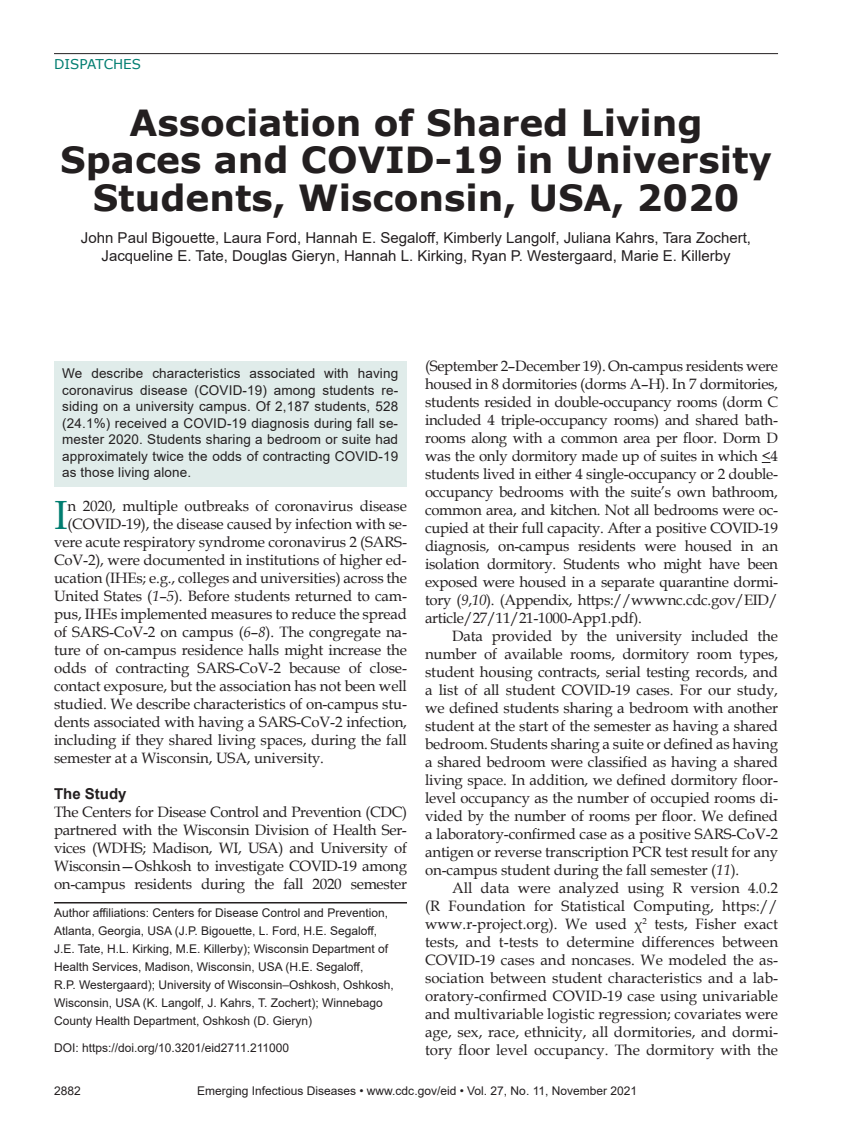
<style>
.page{position:relative;width:851px;height:1134px;background:#fff}
.page>*{position:absolute;margin:0;border:0;box-sizing:border-box;transform-origin:0 0}
.t1{font:40.8px "Book Antiqua";color:#007d70}
.t2{font:700 36px/37.5px "Verdana";color:#231f20;text-align:center}
.t3{font:15px/18px "Book Antiqua";letter-spacing:-.01em;color:#231f20;text-align:justify}
.t4{font:15px/18px "Arial";color:#231f20;text-align:center}
.t5{font:700 15px "Arial";color:#231f20}
.t6{font:13.5px/16.5px "Arial";letter-spacing:.01em;color:#231f20;text-align:justify}
.t7{font:13.5px "Verdana";color:#007d70}
.t8{font:12px/18px "Arial";color:#231f20}
.s1{font-style:italic}
</style>
<div class="page">
<hr style="left:54px;top:53px;width:724px;height:1px;background:#231f20">
<div style="left:54px;top:362px;width:353px;height:125px;background:#e0ecea"></div>
<hr style="left:54px;top:902px;width:353px;height:2px;background:#231f20">
<p class="t7" style="left:54px;top:55px;width:88px">DISPATCHES</p>
<h2 class="t2" style="left:60px;top:103px;width:713px">Association of Shared Living<br>Spaces and COVID-19 in University<br>Students, Wisconsin, USA, 2020</h2>
<p class="t4" style="left:81px;top:229px;width:671px">John Paul Bigouette, Laura Ford, Hannah E. Segaloff, Kimberly Langolf, Juliana Kahrs, Tara Zochert,<br>Jacqueline E. Tate, Douglas Gieryn, Hannah L. Kirking, Ryan P. Westergaard, Marie E. Killerby</p>
<p class="t6" style="left:62px;top:365px;width:337px">We describe characteristics associated with having coronavirus disease (COVID-19) among students re&shy;siding on a university campus. Of 2,187 students, 528 (24.1%) received a COVID-19 diagnosis during fall se&shy;mester 2020. Students sharing a bedroom or suite had approximately twice the odds of contracting COVID-19 as those living alone.</p>
<h1 class="t1" style="left:54px;top:487px;width:15px">I</h1>
<p class="t3" style="left:67px;top:497px;width:341px">n 2020, multiple outbreaks of coronavirus disease</p>
<p class="t3" style="left:67px;top:515px;width:341px">(COVID-19), the disease caused by infection with se-</p>
<p class="t3" style="left:54px;top:533px;width:354px">vere acute respiratory syndrome coronavirus 2 (SARS-</p>
<p class="t3" style="left:54px;top:551px;width:354px">CoV-2), were documented in institutions of higher ed-</p>
<p class="t3" style="left:54px;top:569px;width:354px">ucation (IHEs; e.g., colleges and universities) across the</p>
<p class="t3" style="left:54px;top:587px;width:354px">United States (<span class="s1">1</span>–<span class="s1">5</span>). Before students returned to cam-</p>
<p class="t3" style="left:54px;top:605px;width:354px">pus, IHEs implemented measures to reduce the spread</p>
<p class="t3" style="left:54px;top:623px;width:354px">of SARS-CoV-2 on campus (<span class="s1">6</span>–<span class="s1">8</span>). The congregate na-</p>
<p class="t3" style="left:54px;top:641px;width:354px">ture of on-campus residence halls might increase the</p>
<p class="t3" style="left:54px;top:659px;width:354px">odds of contracting SARS-CoV-2 because of close-</p>
<p class="t3" style="left:54px;top:677px;width:354px">contact exposure, but the association has not been well</p>
<p class="t3" style="left:54px;top:695px;width:354px">studied. We describe characteristics of on-campus stu-</p>
<p class="t3" style="left:54px;top:713px;width:354px">dents associated with having a SARS-CoV-2 infection,</p>
<p class="t3" style="left:54px;top:731px;width:354px">including if they shared living spaces, during the fall</p>
<p class="t3" style="left:54px;top:749px;width:271px">semester at a Wisconsin, USA, university.</p>
<p class="t5" style="left:54px;top:783px;width:74px">The Study</p>
<p class="t3" style="left:54px;top:803px;width:354px">The Centers for Disease Control and Prevention (CDC) partnered with the Wisconsin Division of Health Ser&shy;vices (WDHS; Madison, WI, USA) and University of Wisconsin—Oshkosh to investigate COVID-19 among on-campus residents during the fall 2020 semester</p>
<p class="t8" style="left:54px;top:904px;width:341px">Author affi liations: Centers for Disease Control and Prevention, Atlanta, Georgia, USA (J.P. Bigouette, L. Ford, H.E. Segaloff, J.E. Tate, H.L. Kirking, M.E. Killerby); Wisconsin Department of Health Services, Madison, Wisconsin, USA (H.E. Segaloff,<br>R.P. Westergaard); University of Wisconsin–Oshkosh, Oshkosh, Wisconsin, USA (K. Langolf, J. Kahrs, T. Zochert); Winnebago County Health Department, Oshkosh (D. Gieryn)</p>
<p class="t8" style="left:54px;top:1039px;width:237px">DOI: https://doi.org/10.3201/eid2711.211000</p>
<p class="t3" style="left:425px;top:356px;width:354px">(September 2–December 19). On-campus residents were housed in 8 dormitories (dorms A–H). In 7 dormitories, students resided in double-occupancy rooms (dorm C included 4 triple-occupancy rooms) and shared bath&shy;rooms along with a common area per floor. Dorm D was the only dormitory made up of suites in which &lt;4 students lived in either 4 single-occupancy or 2 double&shy;occupancy bedrooms with the suite’s own bathroom, common area, and kitchen. Not all bedrooms were oc&shy;cupied at their full capacity. After a positive COVID-19 diagnosis, on-campus residents were housed in an isolation dormitory. Students who might have been exposed were housed in a separate quarantine dormi&shy;tory (<span class="s1">9</span>,<span class="s1">10</span>). (Appendix, https://wwwnc.cdc.gov/EID/ article/27/11/21-1000-App1.pdf).</p>
<p class="t3" style="left:425px;top:626px;width:354px;text-indent:27px">Data provided by the university included the number of available rooms, dormitory room types, student housing contracts, serial testing records, and a list of all student COVID-19 cases. For our study, we defined students sharing a bedroom with another student at the start of the semester as having a shared bedroom. Students sharing a suite or defined as having a shared bedroom were classified as having a shared living space. In addition, we defined dormitory floor&shy;level occupancy as the number of occupied rooms di&shy;vided by the number of rooms per floor. We defined a laboratory-confirmed case as a positive SARS-CoV-2 antigen or reverse transcription PCR test result for any on-campus student during the fall semester (<span class="s1">11</span>).</p>
<p class="t3" style="left:425px;top:878px;width:354px;text-indent:27px">All data were analyzed using R version 4.0.2 (R Foundation for Statistical Computing, https:// www.r-project.org). We used χ<sup>2</sup> tests, Fisher exact tests, and t-tests to determine differences between COVID-19 cases and noncases. We modeled the as&shy;sociation between student characteristics and a lab&shy;oratory-confirmed COVID-19 case using univariable and multivariable logistic regression; covariates were age, sex, race, ethnicity, all dormitories, and dormi&shy;tory floor level occupancy. The dormitory with the</p>
<p class="t8" style="left:54px;top:1082px;width:28px">2882</p>
<p class="t8" style="left:197px;top:1082px;width:441px">Emerging Infectious Diseases • www.cdc.gov/eid • Vol. 27, No. 11, November 2021</p>
</div>
